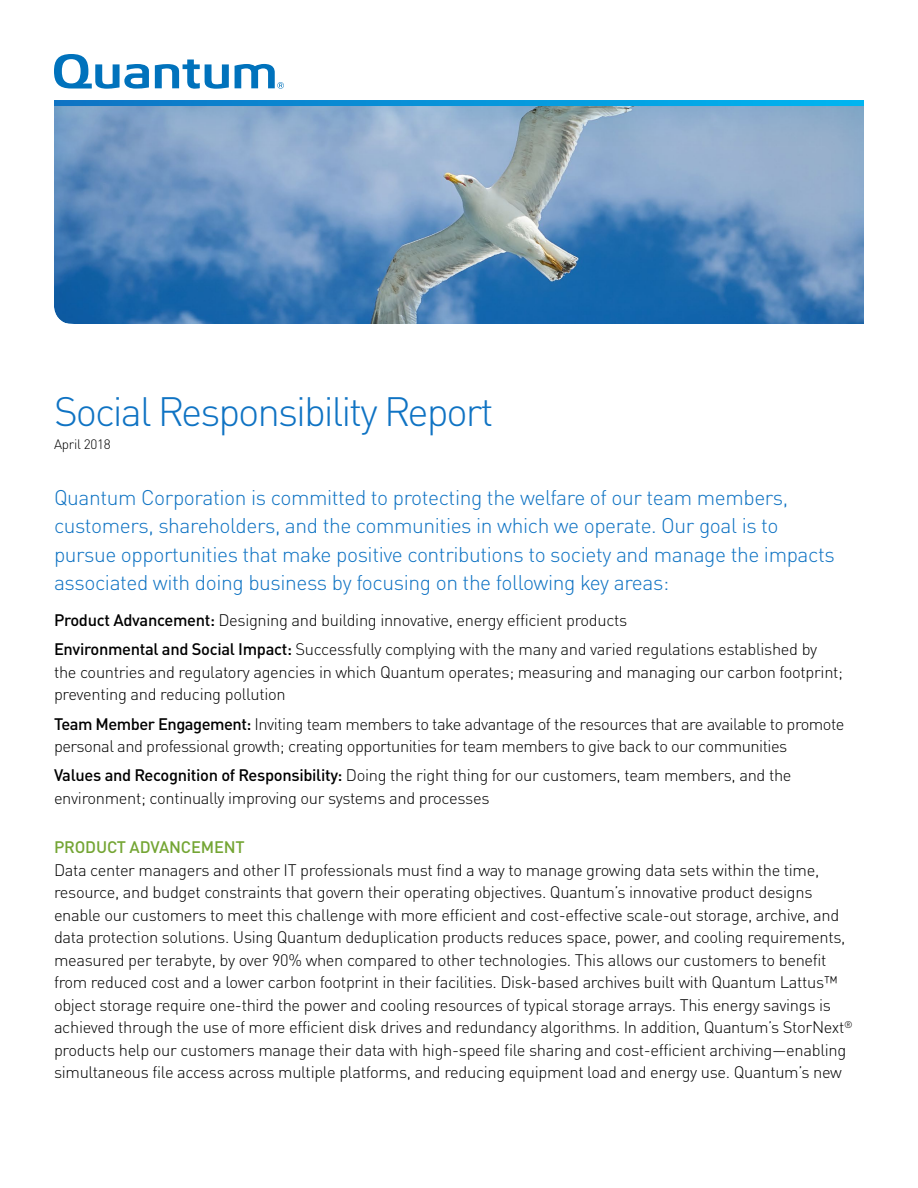
<style>
.page{position:relative;width:918px;height:1188px;background:#fff}
.page>*{position:absolute;margin:0;border:0;box-sizing:border-box;transform-origin:0 0}
.t1{font:300 40.5px "DIN Pro";letter-spacing:-.05em;color:#0f73c3}
.intro{font:300 21px/28.5px "DIN Pro";letter-spacing:-.02em;color:#0f73c3}
.content_text{font:300 16.5px/22.5px "DIN Pro";letter-spacing:-.02em;color:#000}
.content_header{font:500 16.5px "DIN Pro";letter-spacing:-.01em;color:#74a534}
.t2{font:300 13.5px "DIN Pro";letter-spacing:-.02em;color:#000}
.s1{font-weight:500}
</style>
<div class="page">
<div style="left:51px;top:102px;width:815px;height:224px;background:#00b6f1;opacity:.25"></div>
<svg style="left:235px;top:64px;width:49px;height:25px"></svg>
<svg style="left:54px;top:54px;width:95px;height:35px"></svg>
<svg style="left:155px;top:60px;width:74px;height:29px"></svg>
<svg style="left:54px;top:100px;width:810px;height:6px;background:#0794d9"></svg>
<p class="t1" style="left:54px;top:380px;width:441px">Social Responsibility Report</p>
<p class="t2" style="left:54px;top:434px;width:58px">April 2018</p>
<p class="intro" style="left:54px;top:481px;width:782px">Quantum Corporation is committed to protecting the welfare of our team members, customers, shareholders, and the communities in which we operate. Our goal is to pursue opportunities that make positive contributions to society and manage the impacts associated with doing business by focusing on the following key areas:</p>
<p class="content_text" style="left:54px;top:608px;width:575px"><span class="s1">Product Advancement:</span> Designing and building innovative, energy efficient products</p>
<p class="content_text" style="left:54px;top:637px;width:791px"><span class="s1">Environmental and Social Impact:</span> Successfully complying with the many and varied regulations established by the countries and regulatory agencies in which Quantum operates; measuring and managing our carbon footprint; preventing and reducing pollution</p>
<p class="content_text" style="left:54px;top:711px;width:792px"><span class="s1">Team Member Engagement:</span> Inviting team members to take advantage of the resources that are available to promote personal and professional growth; creating opportunities for team members to give back to our communities</p>
<p class="content_text" style="left:54px;top:763px;width:739px"><span class="s1">Values and Recognition of Responsibility:</span> Doing the right thing for our customers, team members, and the environment; continually improving our systems and processes</p>
<p class="content_header" style="left:54px;top:834px;width:192px">PRODUCT ADVANCEMENT</p>
<p class="content_text" style="left:54px;top:857px;width:800px">Data center managers and other IT professionals must find a way to manage growing data sets within the time, resource, and budget constraints that govern their operating objectives. Quantum’s innovative product designs enable our customers to meet this challenge with more efficient and cost-effective scale-out storage, archive, and data protection solutions. Using Quantum deduplication products reduces space, power, and cooling requirements, measured per terabyte, by over 90% when compared to other technologies. This allows our customers to benefit from reduced cost and a lower carbon footprint in their facilities. Disk-based archives built with Quantum Lattus™ object storage require one-third the power and cooling resources of typical storage arrays. This energy savings is achieved through the use of more efficient disk drives and redundancy algorithms. In addition, Quantum’s StorNext<sup>® </sup>products help our customers manage their data with high-speed file sharing and cost-efficient archiving—enabling simultaneous file access across multiple platforms, and reducing equipment load and energy use. Quantum’s new</p>
</div>
